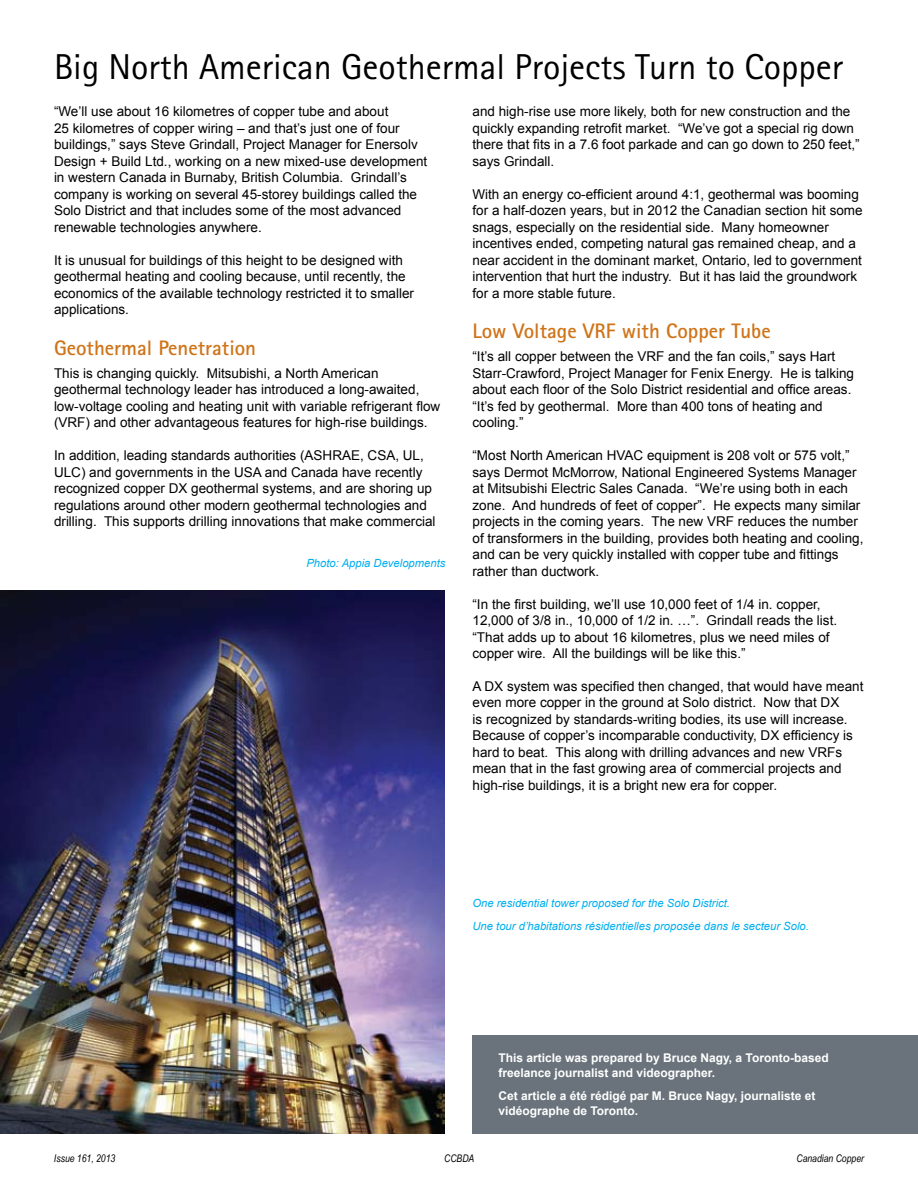
<style>
.page{position:relative;width:918px;height:1188px;background:#fff}
.page>*{position:absolute;margin:0;border:0;box-sizing:border-box;transform-origin:0 0}
.t1{font:36px "Rotis Sans Serif Pro";color:#000}
.t2{font:700 21px "Rotis Sans Serif Pro";color:#cf7419}
.t3{font:13.5px/16.5px "Arial";color:#000}
.t4{font:700 12px/15px "Arial";color:#fff}
.t5{font:italic 11.25px/22.4px "Arial";color:#00aeef}
.t6{font:italic 10.5px "Arial Narrow";color:#000}
</style>
<div class="page">
<img style="left:0;top:590px;width:445px;height:544px">
<div style="left:472px;top:1036px;width:446px;height:98px;background:#6a737b"></div>
<h1 class="t1" style="left:54px;top:46px;width:791px">Big North American Geothermal Projects Turn to Copper</h1>
<p class="t3" style="left:472px;top:103px;width:389px">and high-rise use more likely, both for new construction and the quickly expanding retrofit market. “We’ve got a special rig down there that fits in a 7.6 foot parkade and can go down to 250 feet,” says Grindall.</p>
<p class="t3" style="left:472px;top:186px;width:392px">With an energy co-efficient around 4:1, geothermal was booming for a half-dozen years, but in 2012 the Canadian section hit some snags, especially on the residential side. Many homeowner incentives ended, competing natural gas remained cheap, and a near accident in the dominant market, Ontario, led to government intervention that hurt the industry. But it has laid the groundwork for a more stable future.</p>
<h2 class="t2" style="left:472px;top:318px;width:300px">Low Voltage VRF with Copper Tube</h2>
<p class="t3" style="left:472px;top:348px;width:383px">“It’s all copper between the VRF and the fan coils,” says Hart Starr-Crawford, Project Manager for Fenix Energy. He is talking about each floor of the Solo District residential and office areas. “It’s fed by geothermal. More than 400 tons of heating and cooling.”</p>
<p class="t3" style="left:472px;top:447px;width:392px">“Most North American HVAC equipment is 208 volt or 575 volt,” says Dermot McMorrow, National Engineered Systems Manager at Mitsubishi Electric Sales Canada. “We’re using both in each zone. And hundreds of feet of copper”. He expects many similar projects in the coming years. The new VRF reduces the number of transformers in the building, provides both heating and cooling, and can be very quickly installed with copper tube and fittings rather than ductwork.</p>
<p class="t3" style="left:472px;top:596px;width:366px">“In the first building, we’ll use 10,000 feet of 1/4 in. copper, 12,000 of 3/8 in., 10,000 of 1/2 in. …”. Grindall reads the list. “That adds up to about 16 kilometres, plus we need miles of copper wire. All the buildings will be like this.”</p>
<p class="t3" style="left:472px;top:678px;width:392px">A DX system was specified then changed, that would have meant even more copper in the ground at Solo district. Now that DX<br>is recognized by standards-writing bodies, its use will increase.<br>Because of copper’s incomparable conductivity, DX efficiency is hard to beat. This along with drilling advances and new VRFs mean that in the fast growing area of commercial projects and high-rise buildings, it is a bright new era for copper.</p>
<p class="t3" style="left:54px;top:103px;width:375px">“We’ll use about 16 kilometres of copper tube and about<br>25 kilometres of copper wiring – and that’s just one of four buildings,” says Steve Grindall, Project Manager for Enersolv Design + Build Ltd., working on a new mixed-use development in western Canada in Burnaby, British Columbia. Grindall’s company is working on several 45-storey buildings called the Solo District and that includes some of the most advanced renewable technologies anywhere.</p>
<p class="t3" style="left:54px;top:252px;width:362px">It is unusual for buildings of this height to be designed with geothermal heating and cooling because, until recently, the economics of the available technology restricted it to smaller applications.</p>
<h2 class="t2" style="left:54px;top:334px;width:204px">Geothermal Penetration</h2>
<p class="t3" style="left:54px;top:365px;width:388px">This is changing quickly. Mitsubishi, a North American geothermal technology leader has introduced a long-awaited, low-voltage cooling and heating unit with variable refrigerant flow (VRF) and other advantageous features for high-rise buildings.</p>
<p class="t3" style="left:54px;top:447px;width:383px">In addition, leading standards authorities (ASHRAE, CSA, UL, ULC) and governments in the USA and Canada have recently recognized copper DX geothermal systems, and are shoring up regulations around other modern geothermal technologies and drilling. This supports drilling innovations that make commercial</p>
<p class="t5" style="left:306px;top:552px;width:141px">Photo: Appia Developments</p>
<p class="t5" style="left:472px;top:892px;width:338px">One residential tower proposed for the Solo District.<br>Une tour d’habitations résidentielles proposée dans le secteur Solo.</p>
<p class="t4" style="left:498px;top:1050px;width:332px">This article was prepared by Bruce Nagy, a Toronto-based freelance journalist and videographer.</p>
<p class="t4" style="left:498px;top:1089px;width:319px">Cet article a été rédigé par M. Bruce Nagy, journaliste et vidéographe de Toronto.</p>
<p class="t6" style="left:54px;top:1152px;width:63px">Issue 161, 2013</p>
<p class="t6" style="left:444px;top:1152px;width:32px">CCBDA</p>
<p class="t6" style="left:797px;top:1152px;width:69px">Canadian Copper</p>
</div>
